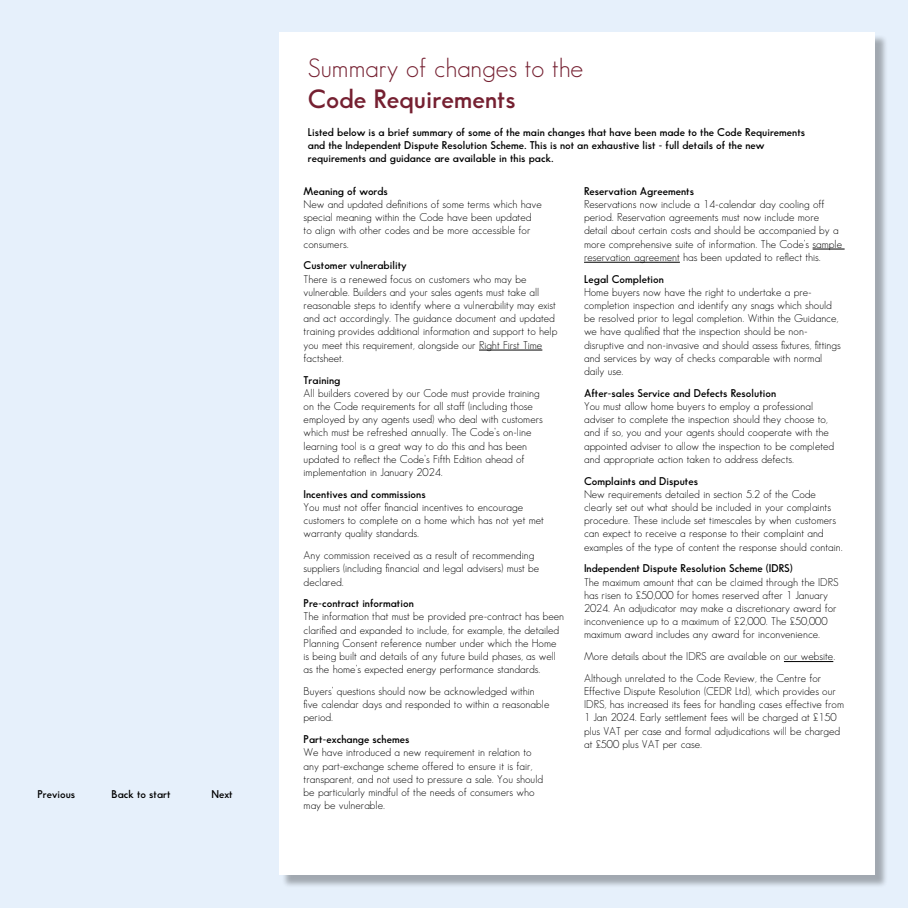
<style>
.page{position:relative;width:908px;height:908px;background:#fff}
.page>*{position:absolute;margin:0;border:0;box-sizing:border-box;transform-origin:0 0}
.t1{font:26px "Sans Serif FLF";color:#752031}
.t2{font:600 26px "Sans Serif FLF";color:#752031}
.t3{font:11px/13.2px "Sans Serif FLF";color:#000}
.t4{font:600 11px/13.2px "Sans Serif FLF";color:#000}
</style>
<div class="page">
<div style="left:0;top:0;width:907px;height:907px;background:#e6f0fb"></div>
<div style="left:281px;top:34px;width:606px;height:853px;background:#000;opacity:.3"></div>
<div style="left:279px;top:33px;width:595px;height:841px;background:#fff"></div>
<hr style="left:479px;top:350px;width:63px;height:1px;background:#000">
<hr style="left:812px;top:249px;width:32px;height:1px;background:#000">
<hr style="left:583px;top:262px;width:96px;height:1px;background:#000">
<hr style="left:783px;top:661px;width:49px;height:1px;background:#000">
<p class="t4" style="left:37px;top:786px;width:39px">Previous</p>
<p class="t4" style="left:112px;top:786px;width:60px">Back to start</p>
<p class="t4" style="left:211px;top:786px;width:23px">Next</p>
<h1 class="t1" style="left:308px;top:53px;width:277px">Summary of changes to the</h1>
<h1 class="t2" style="left:308px;top:84px;width:209px">Code Requirements</h1>
<p class="t4" style="left:308px;top:125px;width:498px">Listed below is a brief summary of some of the main changes that have been made to the Code Requirements and the Independent Dispute Resolution Scheme. This is not an exhaustive list - full details of the new requirements and guidance are available in this pack.</p>
<p class="t4" style="left:303px;top:184px;width:86px">Meaning of words</p>
<p class="t3" style="left:303px;top:197px;width:239px">New and updated definitions of some terms which have special meaning within the Code have been updated to align with other codes and be more accessible for consumers.</p>
<p class="t4" style="left:303px;top:259px;width:104px">Customer vulnerability</p>
<p class="t3" style="left:303px;top:272px;width:255px">There is a renewed focus on customers who may be vulnerable. Builders and your sales agents must take all reasonable steps to identify where a vulnerability may exist and act accordingly. The guidance document and updated training provides additional information and support to help you meet this requirement, alongside our Right First Time factsheet.</p>
<p class="t4" style="left:303px;top:373px;width:38px">Training</p>
<p class="t3" style="left:303px;top:386px;width:241px">All builders covered by our Code must provide training on the Code requirements for all staff (including those employed by any agents used) who deal with customers which must be refreshed annually. The Code’s on-line learning tool is a great way to do this and has been updated to reflect the Code’s Fifth Edition ahead of implementation in January 2024.</p>
<p class="t4" style="left:303px;top:487px;width:123px">Incentives and commissions</p>
<p class="t3" style="left:303px;top:500px;width:242px">You must not offer financial incentives to encourage customers to complete on a home which has not yet met warranty quality standards.</p>
<p class="t3" style="left:303px;top:548px;width:237px">Any commission received as a result of recommending suppliers (including financial and legal advisers) must be declared.</p>
<p class="t4" style="left:303px;top:596px;width:112px">Pre-contract information</p>
<p class="t3" style="left:303px;top:609px;width:262px">The information that must be provided pre-contract has been clarified and expanded to include, for example, the detailed Planning Consent reference number under which the Home is being built and details of any future build phases, as well as the home’s expected energy performance standards.</p>
<p class="t3" style="left:303px;top:684px;width:247px">Buyers’ questions should now be acknowledged within five calendar days and responded to within a reasonable period.</p>
<p class="t4" style="left:303px;top:732px;width:107px">Part-exchange schemes</p>
<p class="t3" style="left:303px;top:745px;width:241px">We have introduced a new requirement in relation to any part-exchange scheme offered to ensure it is fair, transparent, and not used to pressure a sale. You should be particularly mindful of the needs of consumers who may be vulnerable.</p>
<p class="t4" style="left:583px;top:184px;width:111px">Reservation Agreements</p>
<p class="t3" style="left:583px;top:197px;width:259px">Reservations now include a 14-calendar day cooling off period. Reservation agreements must now include more detail about certain costs and should be accompanied by a more comprehensive suite of information. The Code’s sample reservation agreement has been updated to reflect this.</p>
<p class="t4" style="left:583px;top:272px;width:81px">Legal Completion</p>
<p class="t3" style="left:583px;top:285px;width:258px">Home buyers now have the right to undertake a pre&shy;completion inspection and identify any snags which should be resolved prior to legal completion. Within the Guidance, we have qualified that the inspection should be non&shy;disruptive and non-invasive and should assess fixtures, fittings and services by way of checks comparable with normal daily use.</p>
<p class="t4" style="left:583px;top:386px;width:193px">After-sales Service and Defects Resolution</p>
<p class="t3" style="left:583px;top:399px;width:251px">You must allow home buyers to employ a professional adviser to complete the inspection should they choose to, and if so, you and your agents should cooperate with the appointed adviser to allow the inspection to be completed and appropriate action taken to address defects.</p>
<p class="t4" style="left:583px;top:474px;width:115px">Complaints and Disputes</p>
<p class="t3" style="left:583px;top:487px;width:260px">New requirements detailed in section 5.2 of the Code clearly set out what should be included in your complaints procedure. These include set timescales by when customers can expect to receive a response to their complaint and examples of the type of content the response should contain.</p>
<p class="t4" style="left:583px;top:561px;width:210px">Independent Dispute Resolution Scheme (IDRS)</p>
<p class="t3" style="left:583px;top:574px;width:256px">The maximum amount that can be claimed through the IDRS has risen to £50,000 for homes reserved after 1 January 2024. An adjudicator may make a discretionary award for inconvenience up to a maximum of £2,000. The £50,000 maximum award includes any award for inconvenience.</p>
<p class="t3" style="left:583px;top:645px;width:253px;line-height:21.7px">More details about the IDRS are available on our website.<br>Although unrelated to the Code Review, the Centre for</p>
<p class="t3" style="left:583px;top:684px;width:261px">Effective Dispute Resolution (CEDR Ltd), which provides our IDRS, has increased its fees for handling cases effective from 1 Jan 2024. Early settlement fees will be charged at £150 plus VAT per case and formal adjudications will be charged at £500 plus VAT per case.</p>
</div>
